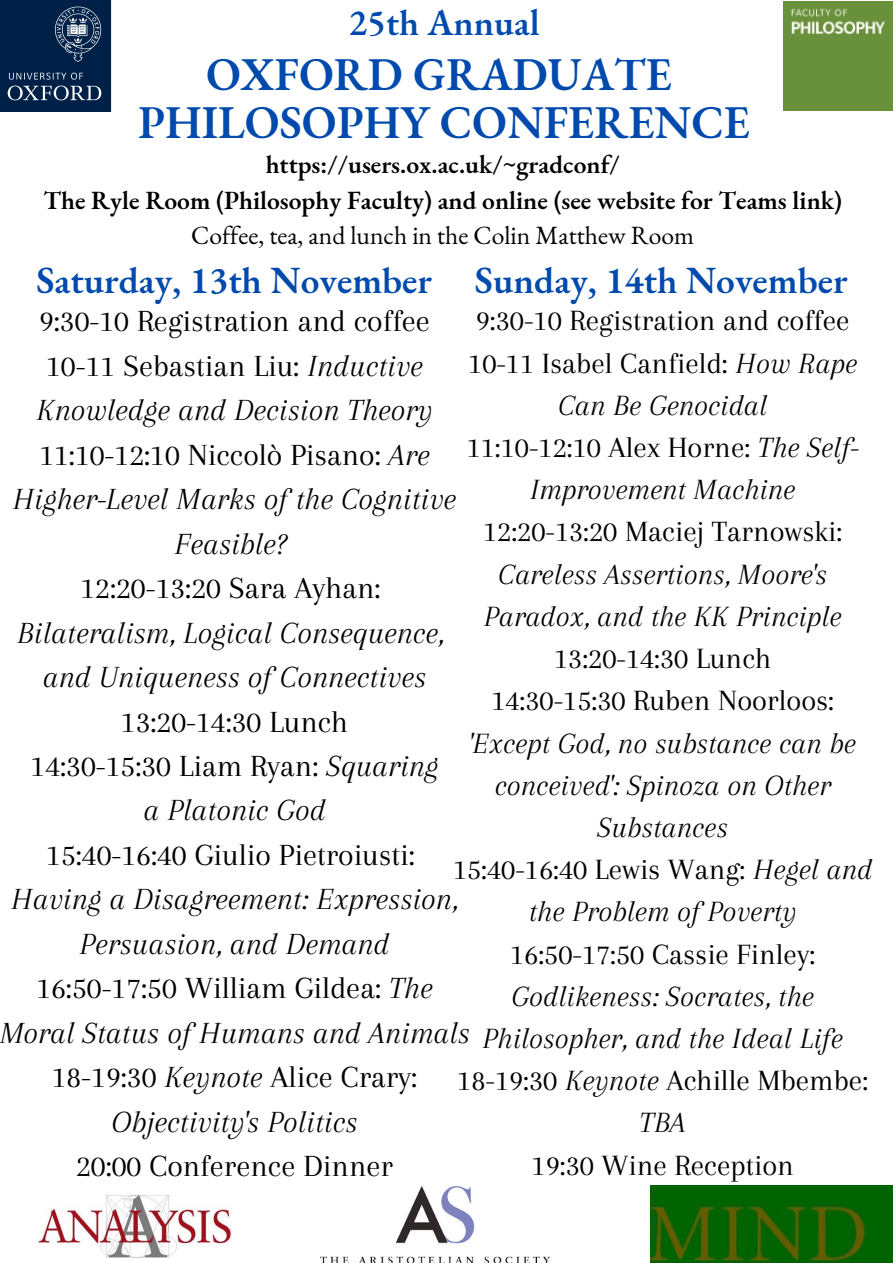
<style>
.page{position:relative;width:893px;height:1263px;background:#fff}
.page>*{position:absolute;margin:0;border:0;box-sizing:border-box;transform-origin:0 0}
.t1{font:600 45.75px "EB Garamond";color:#004aad}
.t2{font:600 37.5px "EB Garamond";color:#004aad}
.t3{font:600 36.75px "EB Garamond";color:#004aad}
.t4{font:italic 31.95px/44.5px "Arapey";color:#000;text-align:center}
.t5{font:31.95px "Arapey";color:#000}
.t6{font:italic 30.53px/42.2px "Arapey";color:#000;text-align:center}
.t7{font:30.53px/42.2px "Arapey";color:#000;text-align:center}
.t8{font:600 25.58px "EB Garamond";color:#000}
.t9{font:25.58px "EB Garamond";color:#000}
.s1{font-style:normal}
.s2{font-style:italic}
</style>
<div class="page">
<img style="left:0;top:0;width:111px;height:111px">
<img style="left:783px;top:1px;width:110px;height:110px">
<img style="left:37px;top:1195px;width:194px;height:63px">
<img style="left:321px;top:1186px;width:229px;height:77px">
<img style="left:650px;top:1185px;width:243px;height:78px">
<p class="t3" style="left:348px;top:-2px;width:193px">25th Annual</p>
<p class="t1" style="left:206px;top:44px;width:467px">OXFORD GRADUATE</p>
<p class="t1" style="left:138px;top:92px;width:613px">PHILOSOPHY CONFERENCE</p>
<p class="t8" style="left:266px;top:147px;width:356px">https://users.ox.ac.uk/~gradconf/</p>
<p class="t8" style="left:43px;top:183px;width:800px">The Ryle Room (Philosophy Faculty) and online (see website for Teams link)</p>
<p class="t9" style="left:191px;top:218px;width:504px">Coffee, tea, and lunch in the Colin Matthew Room</p>
<p class="t2" style="left:36px;top:256px;width:397px">Saturday, 13th November</p>
<p class="t2" style="left:475px;top:256px;width:374px">Sunday, 14th November</p>
<p class="t5" style="left:39px;top:304px;width:392px">9:30-10 Registration and coffee</p>
<p class="t4" style="left:37px;top:343px;width:397px"><span class="s1">10-11 Sebastian Liu:</span> Inductive<br>Knowledge and Decision Theory</p>
<p class="t4" style="left:13px;top:432px;width:445px"><span class="s1">11:10-12:10 Niccolò Pisano:</span> Are<br>Higher-Level Marks of the Cognitive<br>Feasible?</p>
<p class="t5" style="left:80px;top:570px;width:302px">12:20-13:20 Sara Ayhan:</p>
<p class="t4" style="left:17px;top:610px;width:428px">Bilateralism, Logical Consequence,</p>
<p class="t4" style="left:43px;top:655px;width:385px">and Uniqueness of Connectives</p>
<p class="t5" style="left:121px;top:704px;width:229px">13:20-14:30 Lunch</p>
<p class="t5" style="left:31px;top:748px;width:409px">14:30-15:30 Liam Ryan: <span class="s2">Squaring</span></p>
<p class="t4" style="left:143px;top:788px;width:184px">a Platonic God</p>
<p class="t5" style="left:46px;top:837px;width:370px">15:40-16:40 Giulio Pietroiusti:</p>
<p class="t4" style="left:11px;top:877px;width:448px">Having a Disagreement: Expression,<br>Persuasion, and Demand</p>
<p class="t4" style="left:-1px;top:966px;width:472px"><span class="s1">16:50-17:50 William Gildea:</span> The<br>Moral Status of Humans and Animals</p>
<p class="t4" style="left:52px;top:1055px;width:367px"><span class="s1">18-19:30</span> Keynote <span class="s1">Alice Crary:<br></span>Objectivity's Politics</p>
<p class="t5" style="left:76px;top:1148px;width:318px">20:00 Conference Dinner</p>
<p class="t7" style="left:476px;top:299px;width:375px">9:30-10 Registration and coffee</p>
<p class="t6" style="left:468px;top:342px;width:390px"><span class="s1">10-11 Isabel Canfield:</span> How Rape<br>Can Be Genocidal</p>
<p class="t6" style="left:467px;top:426px;width:393px"><span class="s1">11:10-12:10 Alex Horne:</span> The Self-<br>Improvement Machine</p>
<p class="t6" style="left:483px;top:511px;width:361px"><span class="s1">12:20-13:20 Maciej Tarnowski:<br></span>Careless Assertions, Moore's<br>Paradox, and the KK Principle</p>
<p class="t7" style="left:554px;top:637px;width:219px">13:20-14:30 Lunch</p>
<p class="t6" style="left:469px;top:679px;width:388px"><span class="s1">14:30-15:30 Ruben Noorloos: </span>'Except God, no substance can be conceived': Spinoza on Other<br>Substances</p>
<p class="t6" style="left:453px;top:848px;width:421px"><span class="s1">15:40-16:40 Lewis Wang:</span> Hegel and the Problem of Poverty</p>
<p class="t6" style="left:482px;top:933px;width:362px"><span class="s1">16:50-17:50 Cassie Finley:<br></span>Godlikeness: Socrates, the<br>Philosopher, and the Ideal Life</p>
<p class="t7" style="left:457px;top:1059px;width:412px">18-19:30 <span class="s2">Keynote</span> Achille Mbembe:<br><span class="s2">TBA</span></p>
<p class="t7" style="left:531px;top:1144px;width:264px">19:30 Wine Reception</p>
</div>
